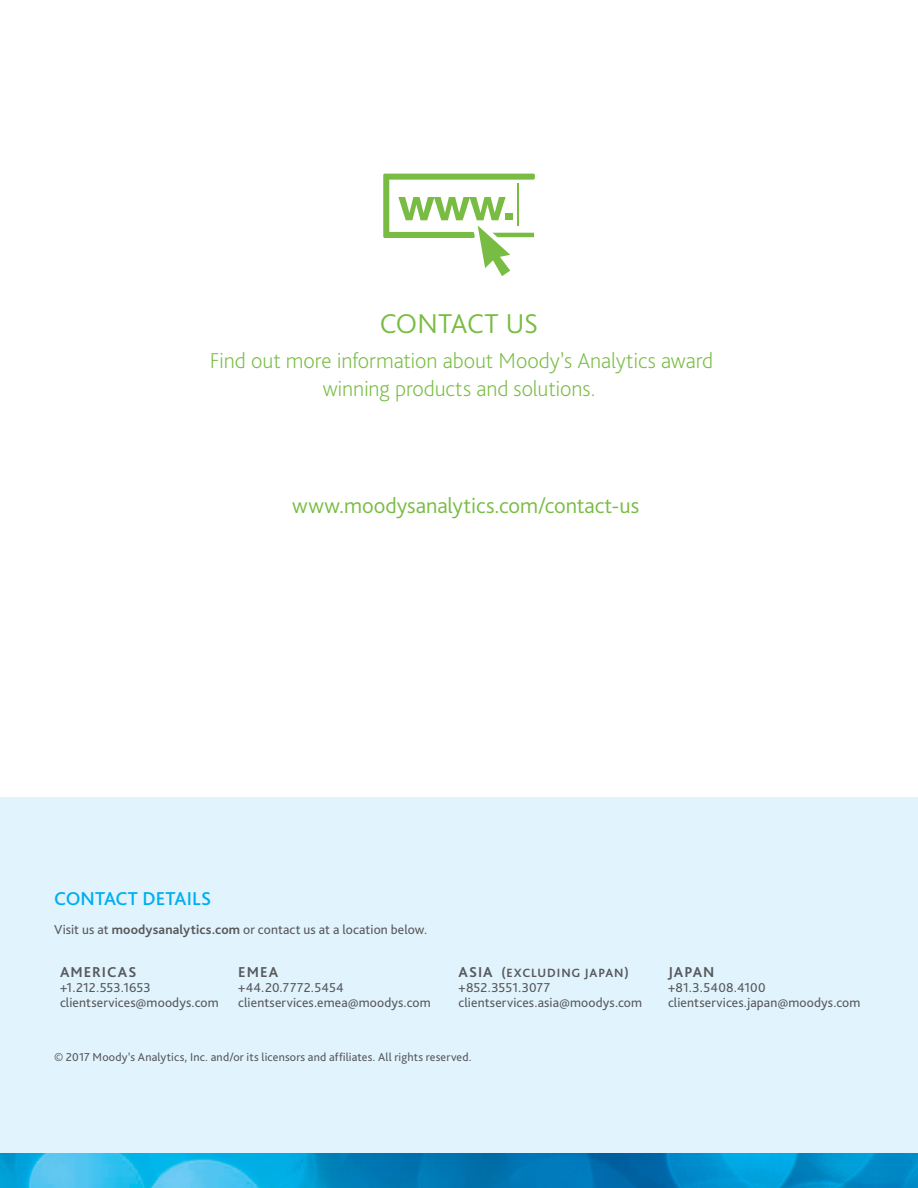
<style>
.page{position:relative;width:918px;height:1188px;background:#fff}
.page>*{position:absolute;margin:0;border:0;box-sizing:border-box;transform-origin:0 0}
.t1{font:300 28.5px "Bliss Pro";letter-spacing:-.005em;color:#79bc43}
.t2{font:200 22.5px/28.5px "Bliss Pro";letter-spacing:-.005em;color:#79bc43;text-align:center}
.t3{font:300 22.5px "Bliss Pro";color:#79bc43}
.t4{font:500 19.5px "Bliss Pro";letter-spacing:.005em;color:#00aeef}
.t5{font:700 15px "Bliss Pro";letter-spacing:.065em;color:#58595b}
.t6{font:13.5px/15px "Bliss Pro";letter-spacing:.01em;color:#58595b}
.t7{font:700 12.6px "Bliss Pro";letter-spacing:.07em;color:#58595b}
.t8{font:12px "Bliss Pro";letter-spacing:.015em;color:#58595b}
.s1{font-weight:700}
.s2{font-size:15px}
</style>
<div class="page">
<div style="left:0;top:798px;width:918px;height:390px;background:#e1f4fd"></div>
<img style="left:0;top:1153px;width:918px;height:35px">
<svg style="left:383px;top:174px;width:152px;height:102px"></svg>
<div style="left:505px;top:213px;width:7px;height:7px;background:#79bc43"></div>
<h1 class="t1" style="left:380px;top:305px;width:160px">CONTACT US</h1>
<h2 class="t2" style="left:210px;top:346px;width:505px">Find out more information about Moody’s Analytics award winning products and solutions.</h2>
<h2 class="t3" style="left:292px;top:492px;width:348px">www.moodysanalytics.com/contact-us</h2>
<h3 class="t4" style="left:54px;top:887px;width:159px">CONTACT DETAILS</h3>
<p class="t6" style="left:54px;top:921px;width:375px">Visit us at <span class="s1">moodysanalytics.com</span> or contact us at a location below.</p>
<p class="t5" style="left:60px;top:963px;width:78px">AMERICAS</p>
<p class="t6" style="left:60px;top:980px;width:160px">+1.212.553.1653 clientservices@moodys.com</p>
<p class="t5" style="left:238px;top:963px;width:42px">EMEA</p>
<p class="t6" style="left:238px;top:980px;width:194px">+44.20.7772.5454 clientservices.emea@moodys.com</p>
<p class="t7" style="left:459px;top:965px;width:172px"><span class="s2">ASIA</span> (EXCLUDING JAPAN)</p>
<p class="t6" style="left:459px;top:980px;width:185px">+852.3551.3077 clientservices.asia@moodys.com</p>
<p class="t8" style="left:54px;top:1050px;width:419px">© 2017 Moody’s Analytics, Inc. and/or its licensors and affiliates. All rights reserved.</p>
<p class="t5" style="left:668px;top:963px;width:48px">JAPAN</p>
<p class="t6" style="left:668px;top:980px;width:194px">+81.3.5408.4100 clientservices.japan@moodys.com</p>
</div>
